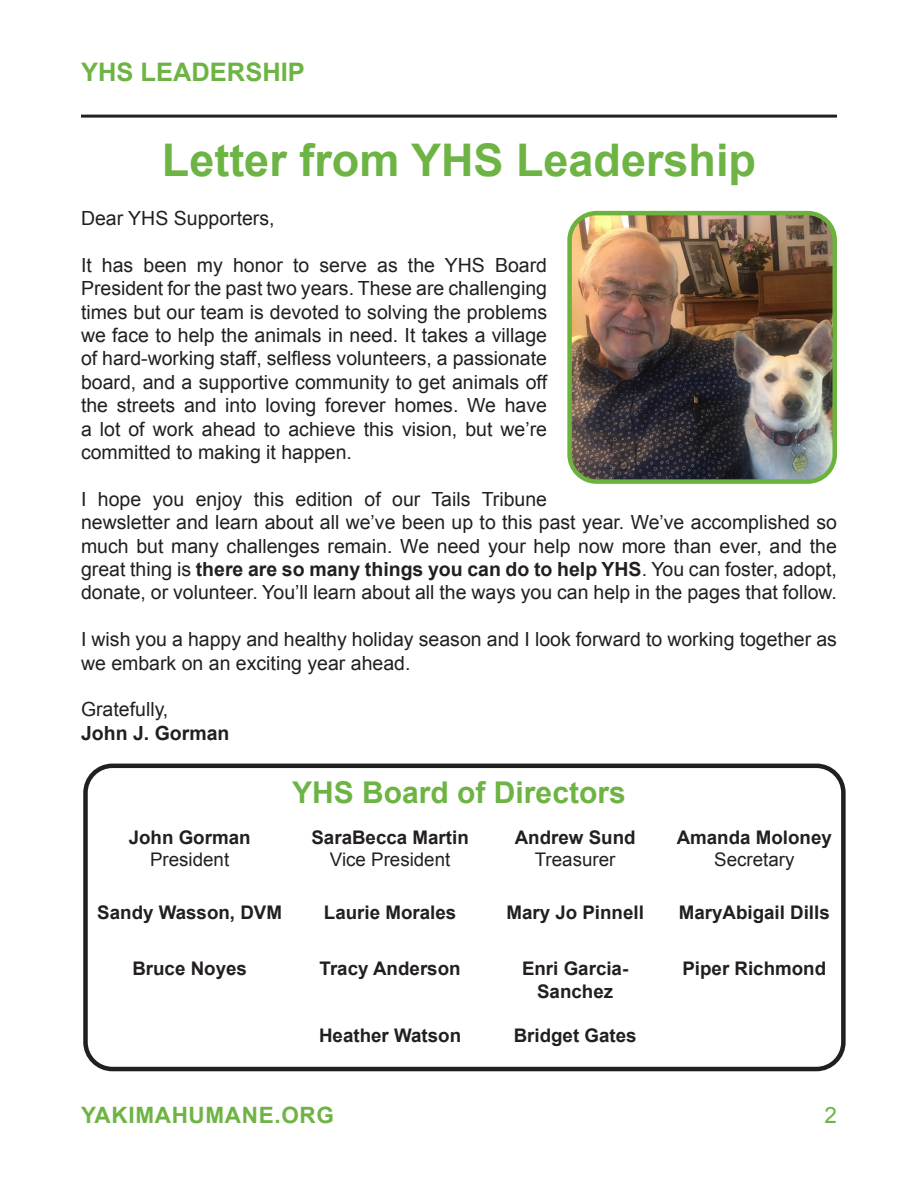
<style>
.page{position:relative;width:918px;height:1188px;background:#fff}
.page>*{position:absolute;margin:0;border:0;box-sizing:border-box;transform-origin:0 0}
.t1{font:700 45px "Arial";color:#6db444}
.t2{font:700 30px "Arial";color:#6db444}
.t3{font:700 25.5px "Arial";color:#6db444}
.t4{font:700 22.5px "Arial";letter-spacing:.03em;color:#6db444}
.t5{font:22.5px "Arial";color:#6db444}
.Paragraph_Style_1{font:19.5px/23.4px "Arial";color:#231f20}
.Paragraph_Style_1-2{font:700 19.5px "Arial";color:#231f20}
.Paragraph_Style_3{font:700 18.75px/22.5px "Arial";color:#231f20;text-align:center}
.s1{font-weight:700}
.s2{font-weight:400}
</style>
<div class="page">
<hr style="left:81px;top:115px;width:756px;height:3px;background:#231f20">
<div style="left:83px;top:764px;width:763px;height:307px;border:4px solid #231f20;border-radius:27px"></div>
<img style="left:572px;top:216px;width:260px;height:263px">
<div style="left:567px;top:211px;width:270px;height:273px;border:4px solid #6bb33c;border-radius:27px"></div>
<p class="t3" style="left:81px;top:55px;width:225px">YHS LEADERSHIP</p>
<p class="t1" style="left:162px;top:130px;width:596px">Letter from YHS Leadership</p>
<p class="Paragraph_Style_1" style="left:81px;top:207px;width:195px">Dear YHS Supporters,</p>
<p class="Paragraph_Style_1" style="left:81px;top:254px;width:468px;text-align:justify">It has been my honor to serve as the YHS Board President for the past two years. These are challenging times but our team is devoted to solving the problems we face to help the animals in need. It takes a village of hard-working staff, selfless volunteers, a passionate board, and a supportive community to get animals off the streets and into loving forever homes. We have a lot of work ahead to achieve this vision, but we’re committed to making it happen.</p>
<p class="Paragraph_Style_1" style="left:81px;top:488px;width:758px">I hope you enjoy this edition of our Tails Tribune<br>newsletter and learn about all we’ve been up to this past year. We’ve accomplished so much but many challenges remain. We need your help now more than ever, and the great thing is <span class="s1">there are so many things you can do to help YHS</span>. You can foster, adopt, donate, or volunteer. You’ll learn about all the ways you can help in the pages that follow.</p>
<p class="Paragraph_Style_1" style="left:81px;top:628px;width:757px">I wish you a happy and healthy holiday season and I look forward to working together as we embark on an exciting year ahead.</p>
<p class="Paragraph_Style_1" style="left:81px;top:698px;width:89px">Gratefully,</p>
<p class="Paragraph_Style_1-2" style="left:81px;top:720px;width:150px">John J. Gorman</p>
<p class="t2" style="left:292px;top:773px;width:335px">YHS Board of Directors</p>
<p class="Paragraph_Style_3" style="left:129px;top:826px;width:123px">John Gorman<br><span class="s2">President</span></p>
<p class="Paragraph_Style_3" style="left:311px;top:826px;width:159px">SaraBecca Martin<br><span class="s2">Vice President</span></p>
<p class="Paragraph_Style_3" style="left:515px;top:826px;width:122px">Andrew Sund<br><span class="s2">Treasurer</span></p>
<p class="Paragraph_Style_3" style="left:677px;top:826px;width:157px">Amanda Moloney<br><span class="s2">Secretary</span></p>
<p class="Paragraph_Style_3" style="left:97px;top:901px;width:186px">Sandy Wasson, DVM</p>
<p class="Paragraph_Style_3" style="left:324px;top:901px;width:134px">Laurie Morales</p>
<p class="Paragraph_Style_3" style="left:506px;top:901px;width:139px">Mary Jo Pinnell</p>
<p class="Paragraph_Style_3" style="left:679px;top:901px;width:153px">MaryAbigail Dills</p>
<p class="Paragraph_Style_3" style="left:132px;top:958px;width:116px">Bruce Noyes</p>
<p class="Paragraph_Style_3" style="left:320px;top:958px;width:143px">Tracy Anderson</p>
<p class="Paragraph_Style_3" style="left:522px;top:958px;width:108px">Enri Garcia-<br>Sanchez</p>
<p class="Paragraph_Style_3" style="left:682px;top:958px;width:145px">Piper Richmond</p>
<p class="Paragraph_Style_3" style="left:319px;top:1025px;width:144px">Heather Watson</p>
<p class="Paragraph_Style_3" style="left:514px;top:1025px;width:124px">Bridget Gates</p>
<p class="t4" style="left:81px;top:1100px;width:255px">YAKIMAHUMANE.ORG</p>
<p class="t5" style="left:824px;top:1101px;width:14px">2</p>
</div>
